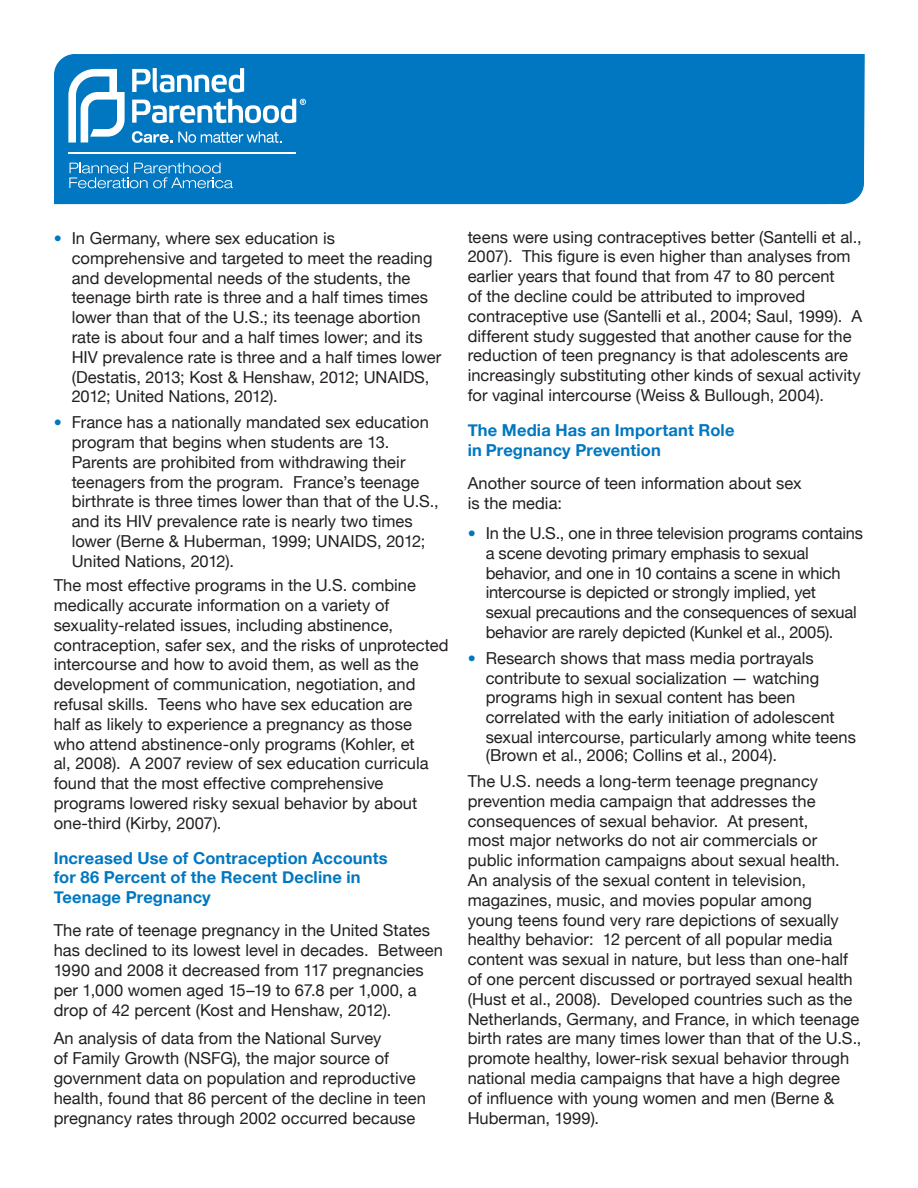
<style>
.page{position:relative;width:918px;height:1188px;background:#fff}
.page>*{position:absolute;margin:0;border:0;box-sizing:border-box;transform-origin:0 0}
.Body{font:16.5px/19.8px "Helvetica Neue";color:#231f20}
.Bullet{font:16.5px/19.8px "Helvetica Neue";color:#231f20}
.Topic{font:700 16.5px/19.8px "Helvetica Neue";letter-spacing:.01em;color:#0077c0}
.s1{font-weight:700;font-size:16.2px;color:#0077c0}
</style>
<div class="page">
<div style="left:54px;top:54px;width:811px;height:150px;background:#0077c0"></div>
<hr style="left:68px;top:152px;width:228px;height:2px;background:#fff">
<svg style="left:68px;top:69px;width:57px;height:74px"></svg>
<svg style="left:132px;top:131px;width:149px;height:12px;background:#4fa0d3"></svg>
<svg style="left:132px;top:68px;width:112px;height:25px"></svg>
<svg style="left:132px;top:99px;width:174px;height:24px"></svg>
<svg style="left:69px;top:163px;width:164px;height:25px;background:#3492cc"></svg>
<p class="Bullet" style="left:72px;top:228px;width:371px;text-indent:-18px"><span class="s1">•</span> In Germany, where sex education is comprehensive and targeted to meet the reading and developmental needs of the students, the teenage birth rate is three and a half times times lower than that of the U.S.; its teenage abortion rate is about four and a half times lower; and its HIV prevalence rate is three and a half times lower (Destatis, 2013; Kost &amp; Henshaw, 2012; UNAIDS, 2012; United Nations, 2012).</p>
<p class="Bullet" style="left:72px;top:412px;width:368px;text-indent:-18px"><span class="s1">•</span> France has a nationally mandated sex education program that begins when students are 13.<br>Parents are prohibited from withdrawing their teenagers from the program. France’s teenage birthrate is three times lower than that of the U.S., and its HIV prevalence rate is nearly two times lower (Berne &amp; Huberman, 1999; UNAIDS, 2012; United Nations, 2012).</p>
<p class="Body" style="left:54px;top:575px;width:396px">The most effective programs in the U.S. combine medically accurate information on a variety of sexuality-related issues, including abstinence, contraception, safer sex, and the risks of unprotected intercourse and how to avoid them, as well as the development of communication, negotiation, and refusal skills. Teens who have sex education are<br>half as likely to experience a pregnancy as those<br>who attend abstinence-only programs (Kohler, et<br>al, 2008). A 2007 review of sex education curricula found that the most effective comprehensive programs lowered risky sexual behavior by about one-third (Kirby, 2007).</p>
<p class="Topic" style="left:54px;top:847px;width:336px">Increased Use of Contraception Accounts for 86 Percent of the Recent Decline in<br>Teenage Pregnancy</p>
<p class="Body" style="left:54px;top:920px;width:391px">The rate of teenage pregnancy in the United States has declined to its lowest level in decades. Between 1990 and 2008 it decreased from 117 pregnancies per 1,000 women aged 15–19 to 67.8 per 1,000, a drop of 42 percent (Kost and Henshaw, 2012).</p>
<p class="Body" style="left:54px;top:1028px;width:374px">An analysis of data from the National Survey<br>of Family Growth (NSFG), the major source of government data on population and reproductive health, found that 86 percent of the decline in teen pregnancy rates through 2002 occurred because</p>
<p class="Body" style="left:468px;top:227px;width:396px">teens were using contraceptives better (Santelli et al., 2007). This figure is even higher than analyses from earlier years that found that from 47 to 80 percent<br>of the decline could be attributed to improved contraceptive use (Santelli et al., 2004; Saul, 1999). A different study suggested that another cause for the reduction of teen pregnancy is that adolescents are increasingly substituting other kinds of sexual activity for vaginal intercourse (Weiss &amp; Bullough, 2004).</p>
<p class="Topic" style="left:468px;top:420px;width:268px">The Media Has an Important Role in Pregnancy Prevention</p>
<p class="Body" style="left:468px;top:473px;width:335px">Another source of teen information about sex is the media:</p>
<p class="Bullet" style="left:486px;top:523px;width:379px;text-indent:-18px"><span class="s1">•</span> In the U.S., one in three television programs contains a scene devoting primary emphasis to sexual behavior, and one in 10 contains a scene in which intercourse is depicted or strongly implied, yet sexual precautions and the consequences of sexual behavior are rarely depicted (Kunkel et al., 2005).</p>
<p class="Bullet" style="left:486px;top:648px;width:372px;text-indent:-18px"><span class="s1">•</span> Research shows that mass media portrayals contribute to sexual socialization — watching programs high in sexual content has been correlated with the early initiation of adolescent sexual intercourse, particularly among white teens</p>
<p class="Bullet" style="left:486px;top:745px;width:293px">(Brown et al., 2006; Collins et al., 2004).</p>
<p class="Body" style="left:468px;top:771px;width:395px">The U.S. needs a long-term teenage pregnancy prevention media campaign that addresses the consequences of sexual behavior. At present,<br>most major networks do not air commercials or public information campaigns about sexual health.<br>An analysis of the sexual content in television, magazines, music, and movies popular among young teens found very rare depictions of sexually healthy behavior: 12 percent of all popular media content was sexual in nature, but less than one-half of one percent discussed or portrayed sexual health (Hust et al., 2008). Developed countries such as the Netherlands, Germany, and France, in which teenage birth rates are many times lower than that of the U.S., promote healthy, lower-risk sexual behavior through national media campaigns that have a high degree<br>of influence with young women and men (Berne &amp; Huberman, 1999).</p>
</div>
